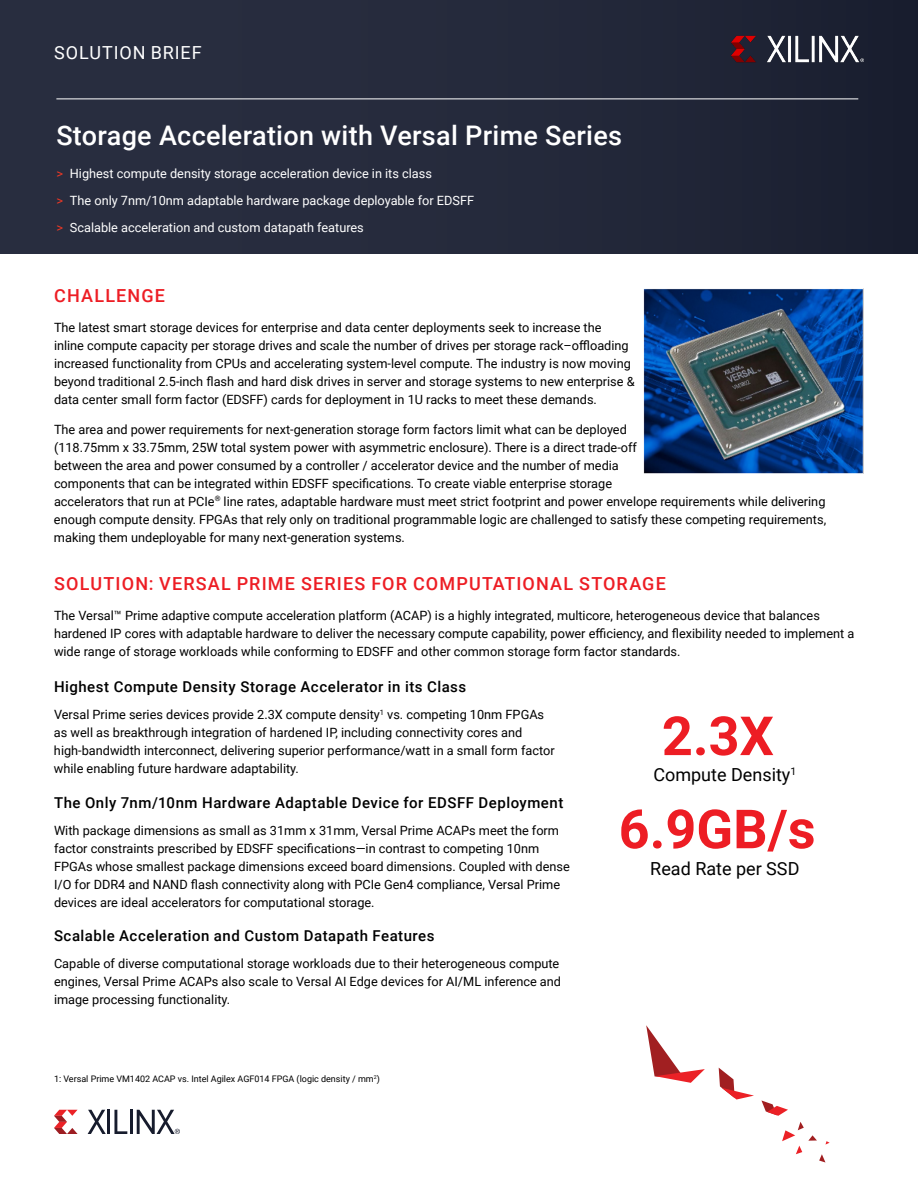
<style>
.page{position:relative;width:918px;height:1188px;background:#fff}
.page>*{position:absolute;margin:0;border:0;box-sizing:border-box;transform-origin:0 0}
.t1{font:700 54px/93.2px "Roboto";color:#ed1d24;text-align:center}
.t2{font:500 27px "Roboto";letter-spacing:.01em;color:#fff}
.t3{font:500 18px "Roboto";letter-spacing:.065em;color:#ed1d24}
.t4{font:18px "Roboto";color:#000}
.t5{font:18px "Roboto";letter-spacing:.045em;color:#fff}
.t6{font:500 15px "Roboto";letter-spacing:.035em;color:#000101}
.t7{font:12.75px/18px "Roboto";color:#000}
.t8{font:12.75px/27px "Roboto";color:#fff}
.t9{font:9px "Roboto";color:#000}
.s1{color:#ee3825}
</style>
<div class="page">
<div style="left:0;top:0;width:918px;height:254px;background:#252a3c"></div>
<svg style="left:54px;top:1110px;width:24px;height:24px"></svg>
<svg style="left:88px;top:1110px;width:18px;height:24px"></svg>
<hr style="left:108px;top:1110px;width:2px;height:24px;background:#171c2d">
<svg style="left:114px;top:1110px;width:13px;height:24px"></svg>
<hr style="left:130px;top:1110px;width:3px;height:24px;background:#171c2d">
<svg style="left:137px;top:1110px;width:43px;height:24px"></svg>
<img style="left:731px;top:35px;width:133px;height:28px">
<hr style="left:56px;top:99px;width:802px;height:1px;background:#fff">
<svg style="left:761px;top:1100px;width:27px;height:16px"></svg>
<svg style="left:719px;top:1068px;width:35px;height:32px"></svg>
<svg style="left:782px;top:1122px;width:48px;height:40px"></svg>
<svg style="left:646px;top:1025px;width:59px;height:58px"></svg>
<img style="left:644px;top:288px;width:220px;height:185px">
<h3 class="t5" style="left:54px;top:40px;width:149px">SOLUTION BRIEF</h3>
<h2 class="t2" style="left:56px;top:116px;width:567px">Storage Acceleration with Versal Prime Series</h2>
<p class="t8" style="left:56px;top:159px;width:419px"><span class="s1">&gt;</span> Highest compute density storage acceleration device in its class<br><span class="s1">&gt;</span> The only 7nm/10nm adaptable hardware package deployable for EDSFF <span class="s1">&gt;</span> Scalable acceleration and custom datapath features</p>
<h3 class="t3" style="left:54px;top:282px;width:112px">CHALLENGE</h3>
<p class="t7" style="left:54px;top:317px;width:582px">The latest smart storage devices for enterprise and data center deployments seek to increase the inline compute capacity per storage drives and scale the number of drives per storage rack–offloading increased functionality from CPUs and accelerating system-level compute. The industry is now moving beyond traditional 2.5-inch flash and hard disk drives in server and storage systems to new enterprise &amp; data center small form factor (EDSFF) cards for deployment in 1U racks to meet these demands.</p>
<p class="t7" style="left:54px;top:420px;width:774px">The area and power requirements for next-generation storage form factors limit what can be deployed<br>(118.75mm x 33.75mm, 25W total system power with asymmetric enclosure). There is a direct trade-off<br>between the area and power consumed by a controller / accelerator device and the number of media<br>components that can be integrated within EDSFF specifications. To create viable enterprise storage<br>accelerators that run at PCIe<sup>®</sup> line rates, adaptable hardware must meet strict footprint and power envelope requirements while delivering enough compute density. FPGAs that rely only on traditional programmable logic are challenged to satisfy these competing requirements, making them undeployable for many next-generation systems.</p>
<h3 class="t3" style="left:54px;top:570px;width:613px">SOLUTION: VERSAL PRIME SERIES FOR COMPUTATIONAL STORAGE</h3>
<p class="t7" style="left:54px;top:605px;width:802px">The Versal™ Prime adaptive compute acceleration platform (ACAP) is a highly integrated, multicore, heterogeneous device that balances hardened IP cores with adaptable hardware to deliver the necessary compute capability, power efficiency, and flexibility needed to implement a wide range of storage workloads while conforming to EDSFF and other common storage form factor standards.</p>
<p class="t6" style="left:54px;top:676px;width:414px">Highest Compute Density Storage Accelerator in its Class</p>
<p class="t7" style="left:54px;top:705px;width:502px">Versal Prime series devices provide 2.3X compute density<sup>1</sup> vs. competing 10nm FPGAs as well as breakthrough integration of hardened IP, including connectivity cores and high-bandwidth interconnect, delivering superior performance/watt in a small form factor while enabling future hardware adaptability.</p>
<p class="t6" style="left:54px;top:792px;width:511px">The Only 7nm/10nm Hardware Adaptable Device for EDSFF Deployment</p>
<p class="t7" style="left:54px;top:821px;width:517px">With package dimensions as small as 31mm x 31mm, Versal Prime ACAPs meet the form factor constraints prescribed by EDSFF specifications—in contrast to competing 10nm FPGAs whose smallest package dimensions exceed board dimensions. Coupled with dense I/O for DDR4 and NAND flash connectivity along with PCIe Gen4 compliance, Versal Prime devices are ideal accelerators for computational storage.</p>
<p class="t6" style="left:54px;top:925px;width:382px">Scalable Acceleration and Custom Datapath Features</p>
<p class="t7" style="left:54px;top:954px;width:509px">Capable of diverse computational storage workloads due to their heterogeneous compute engines, Versal Prime ACAPs also scale to Versal AI Edge devices for AI/ML inference and image processing functionality.</p>
<h1 class="t1" style="left:619px;top:687px;width:198px">2.3X<br>6.9GB/s</h1>
<h3 class="t4" style="left:653px;top:762px;width:144px">Compute Density<sup>1</sup></h3>
<h3 class="t4" style="left:650px;top:856px;width:151px">Read Rate per SSD</h3>
<p class="t9" style="left:54px;top:1072px;width:327px">1: Versal Prime VM1402 ACAP vs. Intel Agilex AGF014 FPGA (logic density / mm<sup>2</sup>)</p>
</div>
